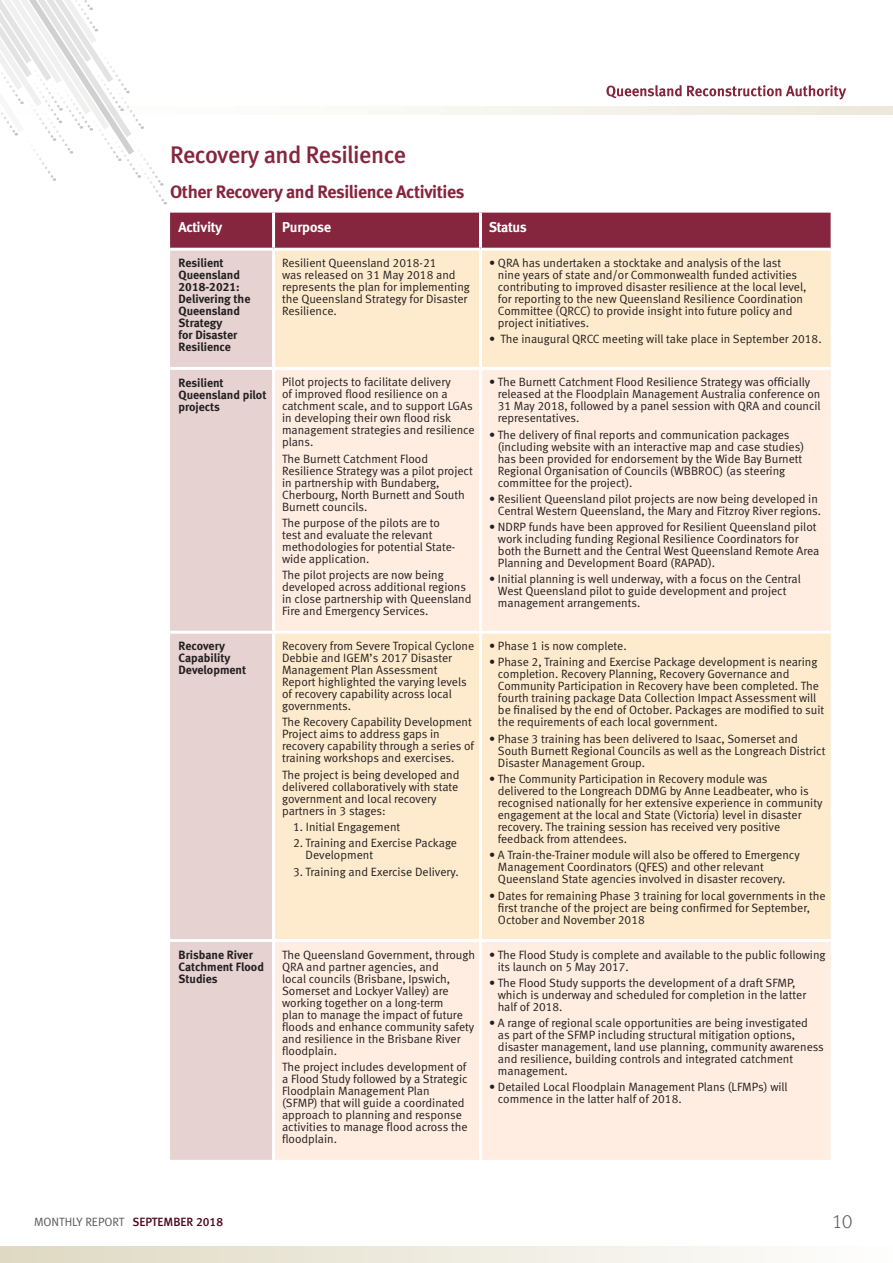
<style>
.page{position:relative;width:893px;height:1263px;background:#fff}
.page>*{position:absolute;margin:0;border:0;box-sizing:border-box;transform-origin:0 0}
.t1{font:24px "Meta Medium LF";letter-spacing:-.025em;color:#85253e}
.t2{font:19.5px "Meta Light LF";color:#57585a}
.t3{font:18px "Meta Bold LF";letter-spacing:-.02em;color:#85253e}
.T_H1{font:700 14.25px "Meta";color:#fff}
.T_B1{font:12px/12px "Meta Normal LF";color:#231f20}
.T_H2{font:12px/12px "Meta Bold LF";color:#231f20}
.t4{font:12px "Meta Normal LF";color:#57585a}
.s1{font-family:"Meta Medium LF";color:#4e0719}
</style>
<div class="page">
<div style="left:170px;top:213px;width:661px;height:35px;background:#85253e"></div>
<div style="left:170px;top:251px;width:102px;height:909px;background:#e5d2d1"></div>
<div style="left:275px;top:251px;width:556px;height:116px;background:#feebcd"></div>
<svg style="left:275px;top:370px;width:556px;height:790px;background:#feecd8"></svg>
<hr style="left:272px;top:213px;width:3px;height:35px;background:#fff">
<hr style="left:479px;top:213px;width:3px;height:35px;background:#fff">
<hr style="left:479px;top:251px;width:3px;height:116px;background:#fff">
<hr style="left:170px;top:367px;width:104px;height:3px;background:#fff">
<hr style="left:479px;top:370px;width:3px;height:261px;background:#fff">
<hr style="left:170px;top:631px;width:104px;height:3px;background:#fff">
<hr style="left:274px;top:631px;width:206px;height:3px;background:#fff">
<hr style="left:480px;top:631px;width:351px;height:3px;background:#fff">
<hr style="left:479px;top:634px;width:3px;height:305px;background:#fff">
<hr style="left:170px;top:939px;width:104px;height:3px;background:#fff">
<hr style="left:274px;top:939px;width:206px;height:3px;background:#fff">
<hr style="left:480px;top:939px;width:351px;height:3px;background:#fff">
<hr style="left:479px;top:942px;width:3px;height:218px;background:#fff">
<svg style="left:374px;top:106px;width:519px;height:9px;fill:#f3f1e9"></svg>
<div style="left:0;top:1246px;width:893px;height:17px;background:linear-gradient(to right,#dfd9c2,#fefefd)"></div>
<svg style="left:0;top:0;width:167px;height:205px"></svg>
<svg style="left:606px;top:85px;width:240px;height:15px"></svg>
<h2 class="t1" style="left:170px;top:141px;width:237px">Recovery and Resilience</h2>
<h3 class="t3" style="left:170px;top:180px;width:296px">Other Recovery and Resilience Activities</h3>
<p class="T_H1" style="left:179px;top:219px;width:45px">Activity</p>
<p class="T_H1" style="left:282px;top:219px;width:51px">Purpose</p>
<p class="T_H1" style="left:489px;top:219px;width:39px">Status</p>
<p class="T_H2" style="left:179px;top:257px;width:73px">Resilient<br>Queensland<br>2018-2021:<br>Delivering the<br>Queensland<br>Strategy<br>for Disaster<br>Resilience</p>
<p class="T_B1" style="left:282px;top:257px;width:189px">Resilient Queensland 2018-21<br>was released on 31 May 2018 and represents the plan for implementing the Queensland Strategy for Disaster<br>Resilience.</p>
<p class="T_B1" style="left:498px;top:257px;width:310px;text-indent:-9px">• QRA has undertaken a stocktake and analysis of the last nine years of state and/or Commonwealth funded activities contributing to improved disaster resilience at the local level, for reporting to the new Queensland Resilience Coordination Committee (QRCC) to provide insight into future policy and project initiatives.</p>
<p class="T_B1" style="left:489px;top:333px;width:334px">• The inaugural QRCC meeting will take place in September 2018.</p>
<p class="T_H2" style="left:179px;top:376px;width:89px">Resilient<br>Queensland pilot projects</p>
<p class="T_B1" style="left:282px;top:376px;width:194px">Pilot projects to facilitate delivery<br>of improved flood resilience on a catchment scale, and to support LGAs in developing their own flood risk management strategies and resilience plans.</p>
<p class="T_B1" style="left:282px;top:452px;width:192px">The Burnett Catchment Flood<br>Resilience Strategy was a pilot project in partnership with Bundaberg,<br>Cherbourg, North Burnett and South<br>Burnett councils.</p>
<p class="T_B1" style="left:282px;top:517px;width:175px">The purpose of the pilots are to test and evaluate the relevant methodologies for potential State&shy;wide application.</p>
<p class="T_B1" style="left:282px;top:569px;width:191px">The pilot projects are now being developed across additional regions in close partnership with Queensland Fire and Emergency Services.</p>
<p class="T_H2" style="left:179px;top:640px;width:69px">Recovery<br>Capability<br>Development</p>
<p class="T_B1" style="left:282px;top:640px;width:194px">Recovery from Severe Tropical Cyclone<br>Debbie and IGEM’s 2017 Disaster<br>Management Plan Assessment<br>Report highlighted the varying levels of recovery capability across local governments.</p>
<p class="T_B1" style="left:282px;top:716px;width:193px">The Recovery Capability Development Project aims to address gaps in recovery capability through a series of training workshops and exercises.</p>
<p class="T_B1" style="left:282px;top:768px;width:179px">The project is being developed and delivered collaboratively with state government and local recovery partners in 3 stages:</p>
<p class="T_B1" style="left:293px;top:821px;width:109px">1. Initial Engagement</p>
<p class="T_B1" style="left:306px;top:837px;width:153px;text-indent:-13px">2. Training and Exercise Package<br>Development</p>
<p class="T_B1" style="left:293px;top:865px;width:167px">3. Training and Exercise Delivery.</p>
<p class="T_H2" style="left:179px;top:948px;width:87px">Brisbane River<br>Catchment Flood<br>Studies</p>
<p class="T_B1" style="left:282px;top:948px;width:195px">The Queensland Government, through<br>QRA and partner agencies, and<br>local councils (Brisbane, Ipswich,<br>Somerset and Lockyer Valley) are working together on a long-term<br>plan to manage the impact of future floods and enhance community safety and resilience in the Brisbane River floodplain.</p>
<p class="T_B1" style="left:282px;top:1060px;width:187px">The project includes development of a Flood Study followed by a Strategic<br>Floodplain Management Plan (SFMP) that will guide a coordinated approach to planning and response activities to manage flood across the floodplain.</p>
<p class="T_B1" style="left:498px;top:376px;width:324px;text-indent:-9px">• The Burnett Catchment Flood Resilience Strategy was officially released at the Floodplain Management Australia conference on 31 May 2018, followed by a panel session with QRA and council representatives.</p>
<p class="T_B1" style="left:498px;top:428px;width:308px;text-indent:-9px">• The delivery of final reports and communication packages (including website with an interactive map and case studies) has been provided for endorsement by the Wide Bay Burnett Regional Organisation of Councils (WBBROC) (as steering committee for the project).</p>
<p class="T_B1" style="left:489px;top:493px;width:334px;text-align:right">• Resilient Queensland pilot projects are now being developed in<br>Central Western Queensland, the Mary and Fitzroy River regions.</p>
<p class="T_B1" style="left:498px;top:521px;width:323px;text-indent:-9px">• NDRP funds have been approved for Resilient Queensland pilot work including funding Regional Resilience Coordinators for both the Burnett and the Central West Queensland Remote Area Planning and Development Board (RAPAD).</p>
<p class="T_B1" style="left:498px;top:573px;width:304px;text-indent:-9px">• Initial planning is well underway, with a focus on the Central<br>West Queensland pilot to guide development and project management arrangements.</p>
<p class="T_B1" style="left:489px;top:640px;width:139px">• Phase 1 is now complete.</p>
<p class="T_B1" style="left:498px;top:656px;width:328px;text-indent:-9px">• Phase 2, Training and Exercise Package development is nearing completion. Recovery Planning, Recovery Governance and Community Participation in Recovery have been completed. The fourth training package Data Collection Impact Assessment will be finalised by the end of October. Packages are modified to suit the requirements of each local government.</p>
<p class="T_B1" style="left:498px;top:732px;width:329px;text-indent:-9px">• Phase 3 training has been delivered to Isaac, Somerset and<br>South Burnett Regional Councils as well as the Longreach District<br>Disaster Management Group.</p>
<p class="T_B1" style="left:498px;top:773px;width:326px;text-indent:-9px">• The Community Participation in Recovery module was<br>delivered to the Longreach DDMG by Anne Leadbeater, who is recognised nationally for her extensive experience in community engagement at the local and State (Victoria) level in disaster recovery. The training session has received very positive feedback from attendees.</p>
<p class="T_B1" style="left:498px;top:849px;width:303px;text-indent:-9px">• A Train-the-Trainer module will also be offered to Emergency<br>Management Coordinators (QFES) and other relevant<br>Queensland State agencies involved in disaster recovery.</p>
<p class="T_B1" style="left:498px;top:889px;width:329px;text-indent:-9px">• Dates for remaining Phase 3 training for local governments in the first tranche of the project are being confirmed for September,<br>October and November 2018</p>
<p class="T_B1" style="left:498px;top:948px;width:329px;text-indent:-9px">• The Flood Study is complete and available to the public following its launch on 5 May 2017.</p>
<p class="T_B1" style="left:498px;top:976px;width:310px;text-indent:-9px">• The Flood Study supports the development of a draft SFMP, which is underway and scheduled for completion in the latter half of 2018.</p>
<p class="T_B1" style="left:498px;top:1017px;width:327px;text-indent:-9px">• A range of regional scale opportunities are being investigated<br>as part of the SFMP including structural mitigation options, disaster management, land use planning, community awareness and resilience, building controls and integrated catchment management.</p>
<p class="T_B1" style="left:498px;top:1081px;width:291px;text-indent:-9px">• Detailed Local Floodplain Management Plans (LFMPs) will commence in the latter half of 2018.</p>
<p class="t4" style="left:34px;top:1214px;width:191px">MONTHLY REPORT <span class="s1">SEPTEMBER 2018</span></p>
<h2 class="t2" style="left:833px;top:1210px;width:21px">10</h2>
</div>
